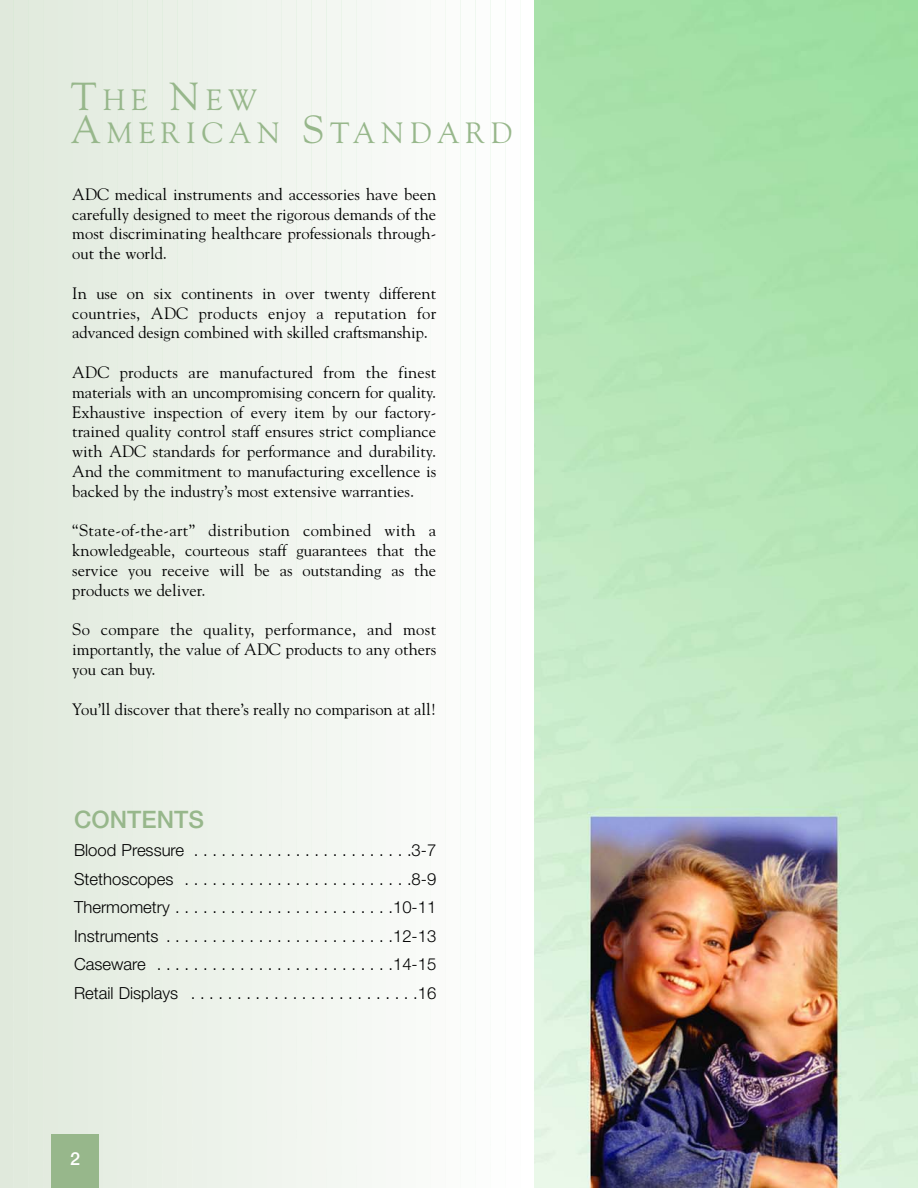
<style>
.page{position:relative;width:918px;height:1188px;background:#fff}
.page>*{position:absolute;margin:0;border:0;box-sizing:border-box;transform-origin:0 0}
.t1{font:29.25px/33px "Goudy";letter-spacing:.2em;color:#97b78b}
.t2{font:500 24.15px "Helvetica Neue";color:#97b78b}
.t3{font:500 18px "Helvetica Neue";color:#fff}
.t4{font:300 16.65px/28.5px "Helvetica Neue";color:#000;text-align:justify}
.t5{font:16.5px/19.8px "Goudy";color:#000;text-align:justify}
.s1{font-size:39px}
</style>
<div class="page">
<img style="left:534px;top:0;width:384px;height:1188px">
<div style="left:0;top:0;width:17px;height:1188px;background:#e0e9dc"></div>
<div style="left:10px;top:0;width:22px;height:1188px;background:#e1eadd"></div>
<div style="left:24px;top:0;width:23px;height:1188px;background:#e2ebde"></div>
<div style="left:39px;top:0;width:23px;height:1188px;background:#e3ebdf"></div>
<div style="left:54px;top:0;width:23px;height:1188px;background:#e3ece0"></div>
<div style="left:69px;top:0;width:23px;height:1188px;background:#e4ece1"></div>
<div style="left:84px;top:0;width:23px;height:1188px;background:#e5ede2"></div>
<div style="left:99px;top:0;width:23px;height:1188px;background:#e6eee3"></div>
<div style="left:114px;top:0;width:23px;height:1188px;background:#e7eee4"></div>
<div style="left:129px;top:0;width:22px;height:1188px;background:#e8efe5"></div>
<div style="left:144px;top:0;width:22px;height:1188px;background:#e9f0e6"></div>
<div style="left:159px;top:0;width:22px;height:1188px;background:#eaf0e7"></div>
<div style="left:174px;top:0;width:22px;height:1188px;background:#ebf1e8"></div>
<div style="left:188px;top:0;width:23px;height:1188px;background:#ebf1e9"></div>
<div style="left:203px;top:0;width:23px;height:1188px;background:#ecf2ea"></div>
<div style="left:218px;top:0;width:23px;height:1188px;background:#edf3eb"></div>
<div style="left:233px;top:0;width:23px;height:1188px;background:#eef3ec"></div>
<div style="left:248px;top:0;width:23px;height:1188px;background:#eff4ed"></div>
<div style="left:263px;top:0;width:23px;height:1188px;background:#f0f4ee"></div>
<div style="left:278px;top:0;width:22px;height:1188px;background:#f1f5ef"></div>
<div style="left:293px;top:0;width:22px;height:1188px;background:#f2f6f0"></div>
<div style="left:308px;top:0;width:22px;height:1188px;background:#f3f6f1"></div>
<div style="left:323px;top:0;width:22px;height:1188px;background:#f3f7f2"></div>
<div style="left:338px;top:0;width:22px;height:1188px;background:#f4f8f3"></div>
<div style="left:352px;top:0;width:23px;height:1188px;background:#f5f8f4"></div>
<div style="left:367px;top:0;width:23px;height:1188px;background:#f6f9f5"></div>
<div style="left:382px;top:0;width:23px;height:1188px;background:#f7f9f6"></div>
<div style="left:397px;top:0;width:23px;height:1188px;background:#f8faf7"></div>
<div style="left:412px;top:0;width:23px;height:1188px;background:#f9fbf8"></div>
<div style="left:427px;top:0;width:23px;height:1188px;background:#fafbf9"></div>
<div style="left:442px;top:0;width:22px;height:1188px;background:#fbfcfa"></div>
<div style="left:457px;top:0;width:22px;height:1188px;background:#fbfdfb"></div>
<div style="left:52px;top:1134px;width:47px;height:54px;background:#97b78b"></div>
<h1 class="t1" style="left:71px;top:85px;width:443px"><span class="s1">T</span>HE <span class="s1">N</span>EW<br><span class="s1">A</span>MERICAN <span class="s1">S</span>TANDARD</h1>
<p class="t5" style="left:72px;top:185px;width:365px">ADC medical instruments and accessories have been carefully designed to meet the rigorous demands of the most discriminating healthcare professionals through&shy;out the world.</p>
<p class="t5" style="left:72px;top:284px;width:365px">In use on six continents in over twenty different countries, ADC products enjoy a reputation for advanced design combined with skilled craftsmanship.</p>
<p class="t5" style="left:72px;top:364px;width:365px">ADC products are manufactured from the finest materials with an uncompromising concern for quality.<br>Exhaustive inspection of every item by our factory&shy;trained quality control staff ensures strict compliance with ADC standards for performance and durability.<br>And the commitment to manufacturing excellence is backed by the industry’s most extensive warranties.</p>
<p class="t5" style="left:72px;top:522px;width:365px">“State-of-the-art” distribution combined with a knowledgeable, courteous staff guarantees that the service you receive will be as outstanding as the products we deliver.</p>
<p class="t5" style="left:72px;top:621px;width:365px">So compare the quality, performance, and most importantly, the value of ADC products to any others you can buy.</p>
<p class="t5" style="left:72px;top:700px;width:365px">You’ll discover that there’s really no comparison at all!</p>
<h2 class="t2" style="left:74px;top:811px;width:131px">CONTENTS</h2>
<p class="t4" style="left:74px;top:838px;width:364px">Blood Pressure . . . . . . . . . . . . . . . . . . . . . . . .3-7<br>Stethoscopes . . . . . . . . . . . . . . . . . . . . . . . . .8-9<br>Thermometry . . . . . . . . . . . . . . . . . . . . . . . .10-11<br>Instruments . . . . . . . . . . . . . . . . . . . . . . . . .12-13<br>Caseware . . . . . . . . . . . . . . . . . . . . . . . . . .14-15<br>Retail Displays . . . . . . . . . . . . . . . . . . . . . . . . .16</p>
<p class="t3" style="left:70px;top:1152px;width:12px">2</p>
</div>
